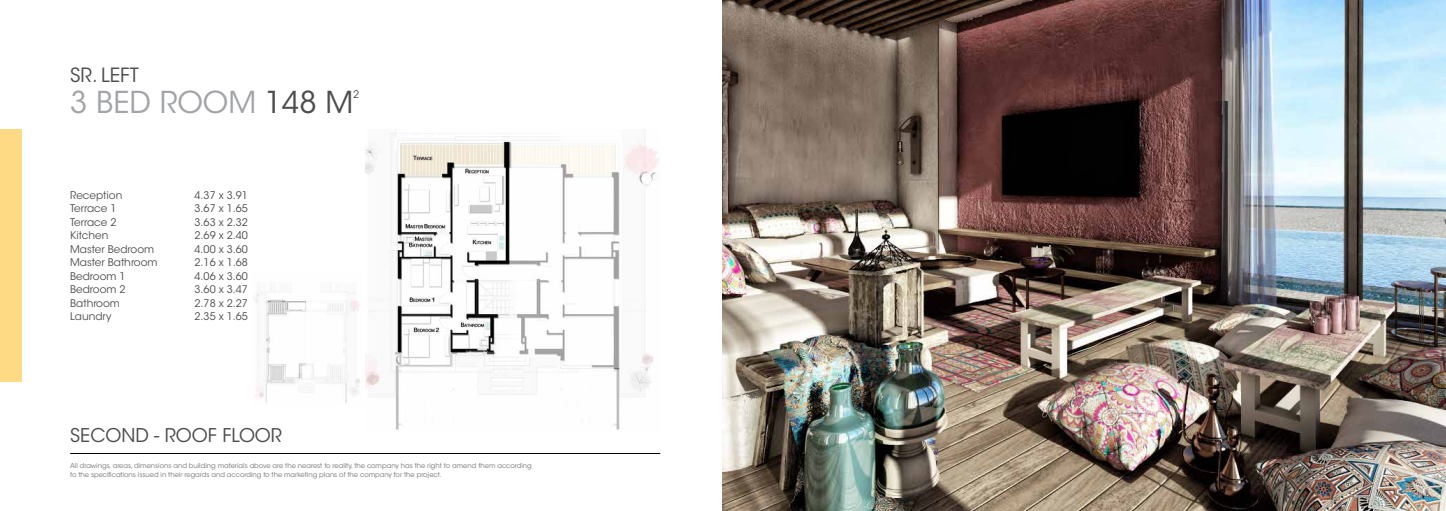
<style>
.page{position:relative;width:1446px;height:511px;background:#fff}
.page>*{position:absolute;margin:0;border:0;box-sizing:border-box;transform-origin:0 0}
.t1{font:30px "ITC Avant Garde Std";color:#a2a4a7}
.t2{font:19.5px "ITC Avant Garde Std";color:#4d4d4f}
.t3{font:18.83px "ITC Avant Garde Std";color:#4d4d4f}
.t4{font:10.5px/13.5px "ITC Avant Garde Std";color:#4d4d4f}
.t5{font:6.75px/9px "ITC Avant Garde Std";color:#717275}
.s1{color:#4d4d4f}
</style>
<div class="page">
<hr style="left:70px;top:453px;width:590px;height:1px;background:#000">
<img style="left:365px;top:129px;width:294px;height:301px">
<div style="left:0;top:129px;width:22px;height:252px;background:#feda84"></div>
<img style="left:723px;top:0;width:723px;height:510px">
<img style="left:255px;top:291px;width:105px;height:112px">
<h2 class="t2" style="left:70px;top:63px;width:70px">SR. LEFT</h2>
<h1 class="t1" style="left:70px;top:83px;width:285px">3 BED ROOM <span class="s1">148 M</span></h1>
<h3 class="t4" style="left:353px;top:88px;width:8px">2</h3>
<h3 class="t4" style="left:70px;top:188px;width:89px">Reception<br>Terrace 1<br>Terrace 2<br>Kitchen<br>Master Bedroom<br>Master Bathroom<br>Bedroom 1<br>Bedroom 2<br>Bathroom<br>Laundry</h3>
<h3 class="t4" style="left:195px;top:188px;width:55px;text-align:justify">4.37 x 3.91<br>3.67 x 1.65<br>3.63 x 2.32<br>2.69 x 2.40<br>4.00 x 3.60<br>2.16 x 1.68<br>4.06 x 3.60<br>3.60 x 3.47<br>2.78 x 2.27<br>2.35 x 1.65</h3>
<h3 class="t3" style="left:70px;top:423px;width:213px">SECOND - ROOF FLOOR</h3>
<p class="t5" style="left:70px;top:460px;width:463px">All drawings, areas, dimensions and building materials above are the nearest to reality, the company has the right to amend them according to the specifications issued in their regards and according to the marketing plans of the company for the project.</p>
</div>
